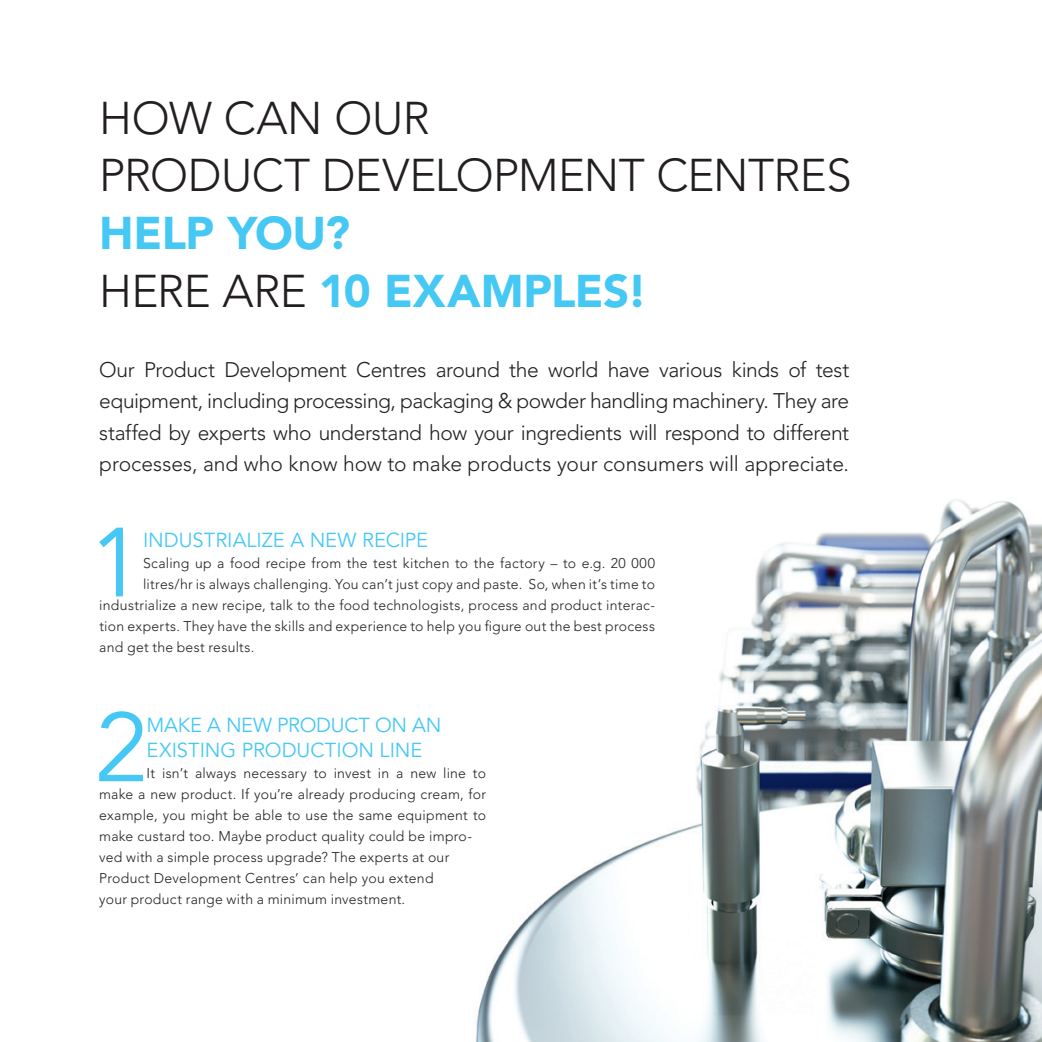
<style>
.page{position:relative;width:1042px;height:1042px;background:#fff}
.page>*{position:absolute;margin:0;border:0;box-sizing:border-box;transform-origin:0 0}
.t1{font:97.12px "Avenir LT Std";color:#45c8f4}
.t2{font:300 45.5px/57.8px "Avenir LT Std";letter-spacing:-.01em;color:#231f20}
.t3{font:900 45.5px/57.8px "Avenir LT Std";letter-spacing:-.01em;color:#45c8f4}
.t4{font:300 21px/31.5px "Avenir LT Std";color:#231f20;text-align:justify}
.t5{font:20.12px/24.5px "Avenir LT Std";letter-spacing:-.005em;color:#45c8f4}
.t6{font:300 14px/21px "Avenir LT Std";letter-spacing:.02em;color:#231f20}
.s1{font-weight:300;color:#231f20}
</style>
<div class="page">
<img style="left:476px;top:499px;width:566px;height:543px">
<div style="left:99px;top:532px;width:556px;height:159px;background:#fff"></div>
<h2 class="t2" style="left:99px;top:89px;width:754px">HOW CAN OUR<br>PRODUCT DEVELOPMENT CENTRES</h2>
<h2 class="t3" style="left:99px;top:204px;width:549px">HELP YOU?<br><span class="s1">HERE ARE</span> 10 EXAMPLES!</h2>
<p class="t4" style="left:99px;top:354px;width:751px">Our Product Development Centres around the world have various kinds of test equipment, including processing, packaging &amp; powder handling machinery. They are staffed by experts who understand how your ingredients will respond to different processes, and who know how to make products your consumers will appreciate.</p>
<h1 class="t1" style="left:89px;top:507px;width:55px">1</h1>
<h3 class="t5" style="left:143px;top:529px;width:286px">INDUSTRIALIZE A NEW RECIPE</h3>
<p class="t6" style="left:143px;top:553px;width:513px">Scaling up a food recipe from the test kitchen to the factory – to e.g. 20 000</p>
<p class="t6" style="left:143px;top:574px;width:513px">litres/hr is always challenging. You can’t just copy and paste. So, when it’s time to</p>
<p class="t6" style="left:99px;top:595px;width:557px">industrialize a new recipe, talk to the food technologists, process and product interac-</p>
<p class="t6" style="left:99px;top:616px;width:557px">tion experts. They have the skills and experience to help you figure out the best process</p>
<p class="t6" style="left:99px;top:637px;width:157px">and get the best results.</p>
<h1 class="t1" style="left:95px;top:692px;width:55px">2</h1>
<h3 class="t5" style="left:147px;top:713px;width:296px">MAKE A NEW PRODUCT ON AN<br>EXISTING PRODUCTION LINE</h3>
<p class="t6" style="left:99px;top:762px;width:388px;text-indent:47px">It isn’t always necessary to invest in a new line to make a new product. If you’re already producing cream, for example, you might be able to use the same equipment to make custard too. Maybe product quality could be impro&shy;ved with a simple process upgrade? The experts at our Product Development Centres’ can help you extend<br>your product range with a minimum investment.</p>
</div>
